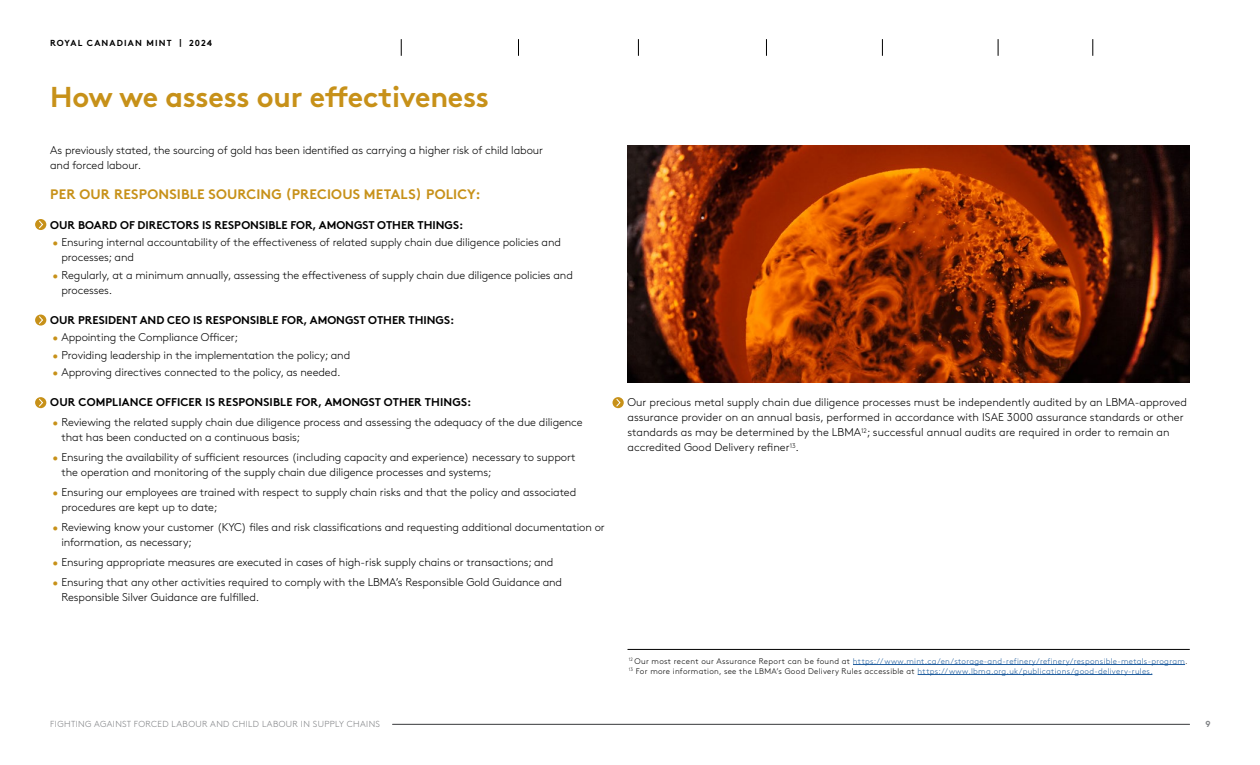
<style>
.page{position:relative;width:1260px;height:765px;background:#fff}
.page>*{position:absolute;margin:0;border:0;box-sizing:border-box;transform-origin:0 0}
.t1{font:700 28.75px "Brown Pro";letter-spacing:-.01em;color:#c79119}
.t2{font:700 13.75px "Brown Pro";letter-spacing:.01em;color:#c79119}
.t3{font:300 11.25px/15px "Brown Pro";letter-spacing:-.01em;color:#000}
.t4{font:700 11.25px "Brown Pro";color:#000}
.t5{font:300 8.75px "Brown Pro";letter-spacing:.04em;color:#808285}
.t6{font:700 8.75px "Brown Pro";letter-spacing:.13em;color:#000}
.t7{font:700 8.75px "Brown Pro";color:#808285}
.t8{font:300 8.12px/10px "Brown Pro";letter-spacing:.035em;color:#215e9e}
.s1{color:#c79119}
.s2{color:#000}
</style>
<div class="page">
<hr style="left:392px;top:724px;width:798px;height:1px;background:#58595b">
<hr style="left:853px;top:664px;width:332px;height:1px;background:#215e9e">
<hr style="left:918px;top:674px;width:234px;height:1px;background:#215e9e">
<hr style="left:628px;top:649px;width:562px;height:1px;background:#000">
<img style="left:628px;top:145px;width:562px;height:237px">
<svg style="left:518px;top:39px;width:1px;height:17px"></svg>
<svg style="left:638px;top:39px;width:1px;height:17px"></svg>
<svg style="left:766px;top:39px;width:1px;height:17px"></svg>
<svg style="left:882px;top:39px;width:1px;height:17px"></svg>
<svg style="left:1092px;top:39px;width:1px;height:17px"></svg>
<svg style="left:998px;top:39px;width:1px;height:17px"></svg>
<svg style="left:401px;top:39px;width:1px;height:17px"></svg>
<svg style="left:35px;top:219px;width:11px;height:11px"></svg>
<svg style="left:38px;top:220px;width:6px;height:9px"></svg>
<div style="left:35px;top:315px;width:11px;height:11px;background:#c79119;border-radius:50%"></div>
<svg style="left:38px;top:315px;width:6px;height:10px"></svg>
<div style="left:35px;top:397px;width:11px;height:11px;background:#c79119;border-radius:50%"></div>
<svg style="left:38px;top:398px;width:6px;height:10px"></svg>
<svg style="left:613px;top:397px;width:11px;height:11px"></svg>
<svg style="left:615px;top:398px;width:6px;height:10px"></svg>
<p class="t6" style="left:50px;top:36px;width:164px">ROYAL CANADIAN MINT | 2024</p>
<h1 class="t1" style="left:50px;top:74px;width:440px">How we assess our effectiveness</h1>
<p class="t3" style="left:50px;top:142px;width:494px">As previously stated, the sourcing of gold has been identified as carrying a higher risk of child labour and forced labour.</p>
<p class="t2" style="left:50px;top:183px;width:432px">PER OUR RESPONSIBLE SOURCING (PRECIOUS METALS) POLICY:</p>
<p class="t4" style="left:50px;top:216px;width:415px">OUR BOARD OF DIRECTORS IS RESPONSIBLE FOR, AMONGST OTHER THINGS:</p>
<p class="t3" style="left:61px;top:234px;width:501px;text-indent:-9px"><span class="s1">•</span> Ensuring internal accountability of the effectiveness of related supply chain due diligence policies and processes; and</p>
<p class="t3" style="left:61px;top:267px;width:513px;text-indent:-9px"><span class="s1">•</span> Regularly, at a minimum annually, assessing the effectiveness of supply chain due diligence policies and processes.</p>
<p class="t4" style="left:50px;top:311px;width:406px">OUR PRESIDENT AND CEO IS RESPONSIBLE FOR, AMONGST OTHER THINGS:</p>
<p class="t3" style="left:52px;top:329px;width:187px"><span class="s1">•</span> Appointing the Compliance Officer;</p>
<p class="t3" style="left:52px;top:347px;width:299px"><span class="s1">•</span> Providing leadership in the implementation the policy; and</p>
<p class="t3" style="left:52px;top:364px;width:290px"><span class="s1">•</span> Approving directives connected to the policy, as needed.</p>
<p class="t4" style="left:50px;top:393px;width:423px">OUR COMPLIANCE OFFICER IS RESPONSIBLE FOR, AMONGST OTHER THINGS:</p>
<p class="t3" style="left:61px;top:414px;width:523px;text-indent:-9px"><span class="s1">•</span> Reviewing the related supply chain due diligence process and assessing the adequacy of the due diligence that has been conducted on a continuous basis;</p>
<p class="t3" style="left:61px;top:449px;width:516px;text-indent:-9px"><span class="s1">•</span> Ensuring the availability of sufficient resources (including capacity and experience) necessary to support the operation and monitoring of the supply chain due diligence processes and systems;</p>
<p class="t3" style="left:61px;top:484px;width:516px;text-indent:-9px"><span class="s1">•</span> Ensuring our employees are trained with respect to supply chain risks and that the policy and associated procedures are kept up to date;</p>
<p class="t3" style="left:61px;top:519px;width:545px;text-indent:-9px"><span class="s1">•</span> Reviewing know your customer (KYC) files and risk classifications and requesting additional documentation or information, as necessary;</p>
<p class="t3" style="left:52px;top:554px;width:502px"><span class="s1">•</span> Ensuring appropriate measures are executed in cases of high-risk supply chains or transactions; and</p>
<p class="t3" style="left:61px;top:574px;width:502px;text-indent:-9px"><span class="s1">•</span> Ensuring that any other activities required to comply with the LBMA’s Responsible Gold Guidance and<br>Responsible Silver Guidance are fulfilled.</p>
<p class="t3" style="left:628px;top:394px;width:561px">Our precious metal supply chain due diligence processes must be independently audited by an LBMA-approved assurance provider on an annual basis, performed in accordance with ISAE 3000 assurance standards or other standards as may be determined by the LBMA<sup>12</sup>; successful annual audits are required in order to remain an accredited Good Delivery refiner<sup>13</sup>.</p>
<p class="t8" style="left:629px;top:655px;width:560px"><sup>12</sup> <span class="s2">Our most recent our Assurance Report can be found at</span> https://www.mint.ca/en/storage-and-refinery/refinery/responsible-metals-program<span class="s2">.<br></span><sup>13</sup> <span class="s2">For more information, see the LBMA’s Good Delivery Rules accessible at</span> https://www.lbma.org.uk/publications/good-delivery-rules.</p>
<p class="t5" style="left:50px;top:717px;width:331px">FIGHTING AGAINST FORCED LABOUR AND CHILD LABOUR IN SUPPLY CHAINS</p>
<p class="t7" style="left:1205px;top:717px;width:7px">9</p>
</div>
